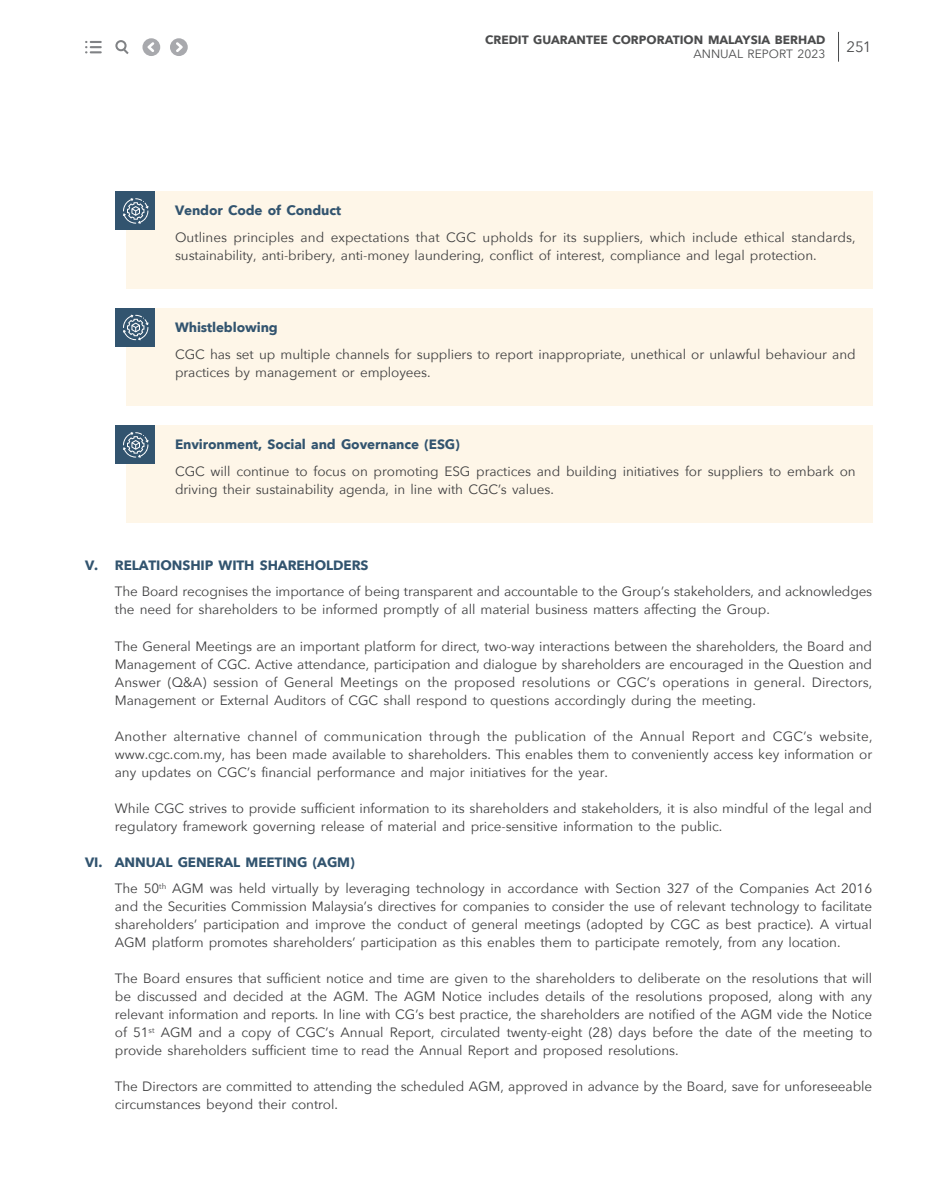
<style>
.page{position:relative;width:936px;height:1191px;background:#fff}
.page>*{position:absolute;margin:0;border:0;box-sizing:border-box;transform-origin:0 0}
.t1{font:15px "Avenir Next";color:#4b4c4d}
.t2{font:13.5px/18px "Avenir Next";letter-spacing:-.01em;color:#3e3e3f}
.t3{font:700 13.5px "Avenir Next";letter-spacing:-.01em;color:#32546f}
.t4{font:700 12px "Avenir Next";color:#4b4c4d}
.t5{font:12px "Avenir Next";color:#4b4c4d}
.s1{font-weight:700;color:#32546f}
</style>
<div class="page">
<div style="left:126px;top:191px;width:746px;height:98px;background:#fef6e8"></div>
<div style="left:116px;top:191px;width:39px;height:39px;background:#32546f"></div>
<div style="left:126px;top:308px;width:746px;height:98px;background:#fef6e8"></div>
<div style="left:116px;top:308px;width:39px;height:39px;background:#32546f"></div>
<div style="left:126px;top:425px;width:746px;height:98px;background:#fef6e8"></div>
<div style="left:116px;top:425px;width:39px;height:38px;background:#32546f"></div>
<svg style="left:123px;top:198px;width:25px;height:26px"></svg>
<svg style="left:123px;top:315px;width:25px;height:25px"></svg>
<svg style="left:123px;top:432px;width:25px;height:25px"></svg>
<hr style="left:838px;top:32px;width:1px;height:30px;background:#4b4c4d">
<svg style="left:170px;top:38px;width:18px;height:18px"></svg>
<svg style="left:142px;top:38px;width:18px;height:18px"></svg>
<svg style="left:115px;top:40px;width:14px;height:14px"></svg>
<svg style="left:85px;top:41px;width:17px;height:12px"></svg>
<p class="t4" style="left:485px;top:32px;width:342px">CREDIT GUARANTEE CORPORATION MALAYSIA BERHAD</p>
<p class="t5" style="left:693px;top:46px;width:133px">ANNUAL REPORT 2023</p>
<p class="t1" style="left:846px;top:37px;width:26px">251</p>
<p class="t3" style="left:175px;top:201px;width:167px">Vendor Code of Conduct</p>
<p class="t2" style="left:175px;top:228px;width:682px">Outlines principles and expectations that CGC upholds for its suppliers, which include ethical standards, sustainability, anti-bribery, anti-money laundering, conflict of interest, compliance and legal protection.</p>
<p class="t3" style="left:175px;top:318px;width:104px">Whistleblowing</p>
<p class="t2" style="left:175px;top:345px;width:682px">CGC has set up multiple channels for suppliers to report inappropriate, unethical or unlawful behaviour and practices by management or employees.</p>
<p class="t3" style="left:175px;top:435px;width:286px">Environment, Social and Governance (ESG)</p>
<p class="t2" style="left:175px;top:462px;width:682px">CGC will continue to focus on promoting ESG practices and building initiatives for suppliers to embark on driving their sustainability agenda, in line with CGC’s values.</p>
<p class="t3" style="left:85px;top:556px;width:285px">V. RELATIONSHIP WITH SHAREHOLDERS</p>
<p class="t2" style="left:115px;top:583px;width:758px">The Board recognises the importance of being transparent and accountable to the Group’s stakeholders, and acknowledges the need for shareholders to be informed promptly of all material business matters affecting the Group.</p>
<p class="t2" style="left:115px;top:637px;width:758px;text-align:justify">The General Meetings are an important platform for direct, two-way interactions between the shareholders, the Board and Management of CGC. Active attendance, participation and dialogue by shareholders are encouraged in the Question and Answer (Q&amp;A) session of General Meetings on the proposed resolutions or CGC’s operations in general. Directors, Management or External Auditors of CGC shall respond to questions accordingly during the meeting.</p>
<p class="t2" style="left:115px;top:727px;width:759px;text-align:justify">Another alternative channel of communication through the publication of the Annual Report and CGC’s website, www.cgc.com.my, has been made available to shareholders. This enables them to conveniently access key information or any updates on CGC’s financial performance and major initiatives for the year.</p>
<p class="t2" style="left:115px;top:799px;width:758px">While CGC strives to provide sufficient information to its shareholders and stakeholders, it is also mindful of the legal and regulatory framework governing release of material and price-sensitive information to the public.</p>
<p class="t2" style="left:115px;top:849px;width:758px;line-height:26.5px;text-indent:-30px"><span class="s1">VI. ANNUAL GENERAL MEETING (AGM)<br></span>The 50<sup>th</sup> AGM was held virtually by leveraging technology in accordance with Section 327 of the Companies Act 2016</p>
<p class="t2" style="left:115px;top:897px;width:758px;text-align:justify">and the Securities Commission Malaysia’s directives for companies to consider the use of relevant technology to facilitate shareholders’ participation and improve the conduct of general meetings (adopted by CGC as best practice). A virtual AGM platform promotes shareholders’ participation as this enables them to participate remotely, from any location.</p>
<p class="t2" style="left:115px;top:969px;width:758px;text-align:justify">The Board ensures that sufficient notice and time are given to the shareholders to deliberate on the resolutions that will be discussed and decided at the AGM. The AGM Notice includes details of the resolutions proposed, along with any relevant information and reports. In line with CG’s best practice, the shareholders are notified of the AGM vide the Notice of 51<sup>st</sup> AGM and a copy of CGC’s Annual Report, circulated twenty-eight (28) days before the date of the meeting to provide shareholders sufficient time to read the Annual Report and proposed resolutions.</p>
<p class="t2" style="left:115px;top:1077px;width:758px">The Directors are committed to attending the scheduled AGM, approved in advance by the Board, save for unforeseeable circumstances beyond their control.</p>
</div>
